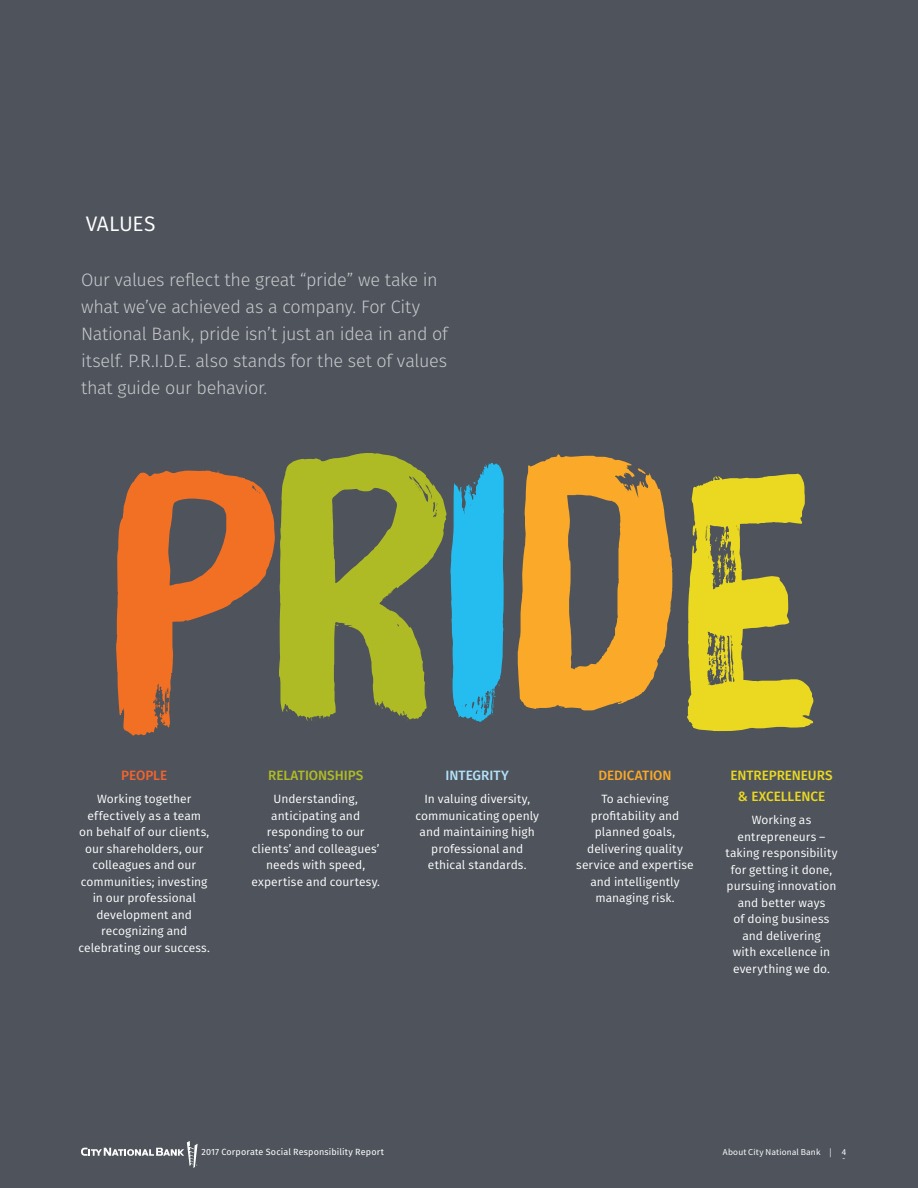
<style>
.page{position:relative;width:918px;height:1188px;background:#4e535c}
.page>*{position:absolute;margin:0;border:0;box-sizing:border-box;transform-origin:0 0}
.content{font:345px "Brush Up";color:#f17023}
.subheading{font:21px "Fira Sans";letter-spacing:-.015em;color:#fff}
.content-2{font:300 18px/27px "Fira Sans";letter-spacing:-.02em;color:#c7c8ca}
.content-3{font:500 13.5px/21px "Fira Sans";letter-spacing:-.005em;color:#ead821;text-align:center}
.content-4{font:500 13.5px "Fira Sans";color:#afbb25}
.content-5{font:500 13.5px "Fira Sans";color:#faa928}
.content-6{font:500 13.5px "Fira Sans";color:#b3e1f8}
.content-7{font:500 13.5px "Fira Sans";letter-spacing:-.005em;color:#f2642f}
.content-8{font:12px/16.5px "Fira Sans";color:#fff;text-align:center}
.t1{font:9px "Fira Sans";letter-spacing:.015em;color:#fff}
.t2{font:9px "Source Sans Pro";letter-spacing:.02em;color:#fff}
.s1{color:#afbb25}
.s2{color:#25bdef}
.s3{color:#faa928}
.s4{color:#ead821}
</style>
<div class="page">
<svg style="left:81px;top:1141px;width:117px;height:27px"></svg>
<p class="subheading" style="left:86px;top:209px;width:71px">VALUES</p>
<p class="content-2" style="left:81px;top:268px;width:369px">Our values reflect the great “pride” we take in what we’ve achieved as a company. For City National Bank, pride isn’t just an idea in and of itself. P.R.I.D.E. also stands for the set of values that guide our behavior.</p>
<p class="content" style="left:112px;top:387px;width:705px">P<span class="s1">r</span><span class="s2">i</span><span class="s3">d</span><span class="s4">e</span></p>
<p class="content-7" style="left:121px;top:766px;width:47px">PEOPLE</p>
<p class="content-8" style="left:79px;top:792px;width:133px">Working together effectively as a team<br>on behalf of our clients, our shareholders, our colleagues and our communities; investing in our professional development and recognizing and celebrating our success.</p>
<p class="content-4" style="left:268px;top:766px;width:97px">RELATIONSHIPS</p>
<p class="content-8" style="left:251px;top:792px;width:130px">Understanding, anticipating and responding to our clients’ and colleagues’ needs with speed, expertise and courtesy.</p>
<p class="content-6" style="left:446px;top:766px;width:65px">INTEGRITY</p>
<p class="content-8" style="left:416px;top:792px;width:125px">In valuing diversity, communicating openly and maintaining high professional and ethical standards.</p>
<p class="content-5" style="left:598px;top:766px;width:75px">DEDICATION</p>
<p class="content-8" style="left:576px;top:792px;width:119px">To achieving profitability and planned goals, delivering quality service and expertise and intelligently managing risk.</p>
<p class="content-3" style="left:730px;top:766px;width:104px">ENTREPRENEURS &amp; EXCELLENCE</p>
<p class="content-8" style="left:725px;top:813px;width:114px">Working as entrepreneurs – taking responsibility for getting it done, pursuing innovation and better ways<br>of doing business and delivering<br>with excellence in everything we do.</p>
<p class="t1" style="left:202px;top:1146px;width:184px">2017 Corporate Social Responsibility Report</p>
<p class="t2" style="left:723px;top:1147px;width:110px">About City National Bank |</p>
<p class="t2" style="left:842px;top:1147px;width:6px">4</p>
<p class="t2" style="left:843px;top:1153px;width:4px">-</p>
</div>
